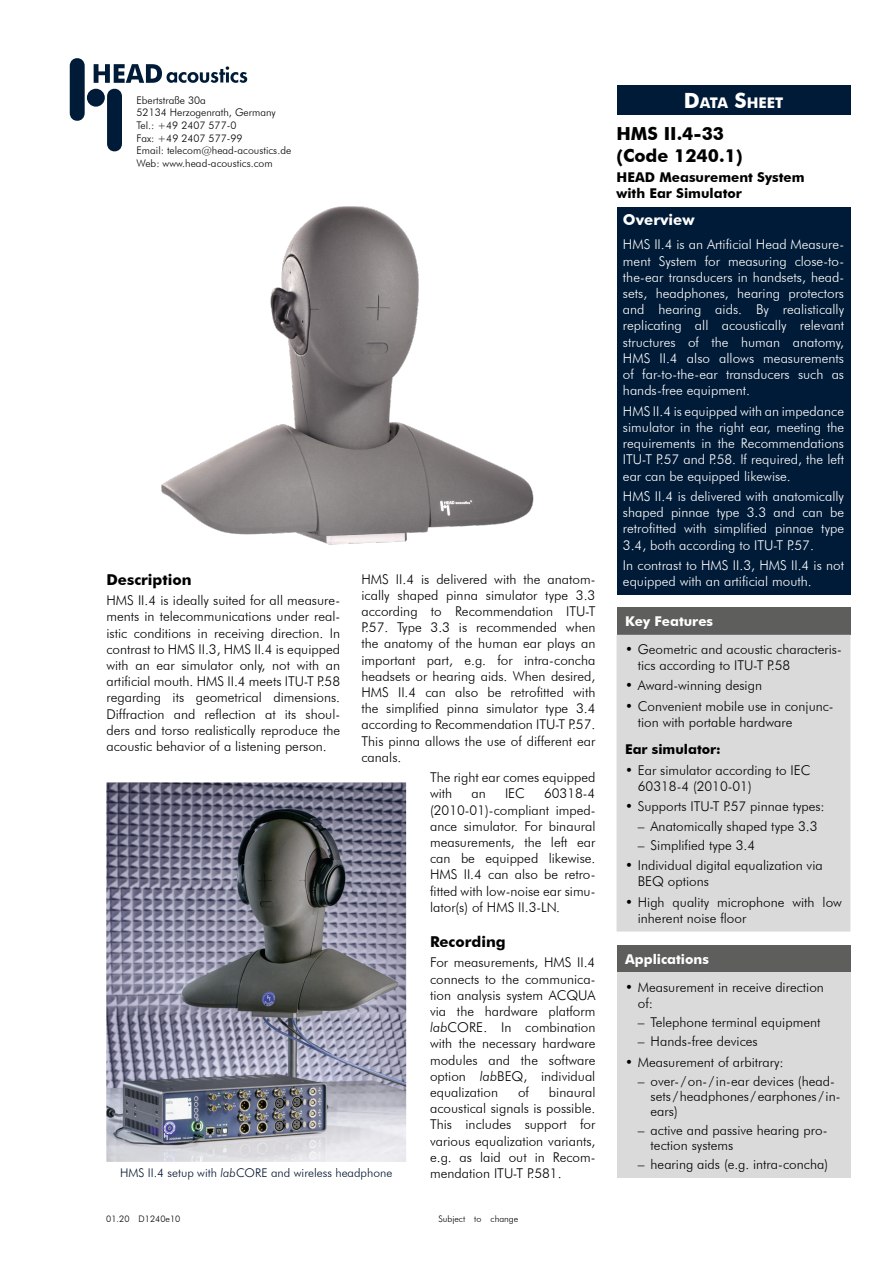
<style>
.page{position:relative;width:893px;height:1263px;background:#fff}
.page>*{position:absolute;margin:0;border:0;box-sizing:border-box;transform-origin:0 0}
.t1{font:700 18px/21.6px "Futura BT";color:#000}
.t2{font:700 15px "Futura BT";color:#000}
.t3{font:700 15px "Futura BT";color:#fff}
.t4{font:700 14.7px "Futura BT";color:#fff}
.t5{font:300 13.5px/16.2px "Futura BT";color:#000}
.t6{font:300 13.5px/16.2px "Futura BT";color:#fff;text-align:justify}
.t7{font:700 13.5px/16.2px "Futura BT";color:#000}
.t8{font:700 13.5px "Futura BT";color:#fff}
.t9{font:300 12px "Futura BT";color:#00142e}
.t10{font:300 10.5px/12.6px "Futura BT";color:#000}
.t11{font:300 9px "Futura BT";color:#000}
.s1{font-size:21px}
.s2{font-style:italic}
</style>
<div class="page">
<div style="left:616px;top:85px;width:234px;height:30px;background:#001b37"></div>
<svg style="left:70px;top:58px;width:15px;height:63px"></svg>
<div style="left:87px;top:89px;width:18px;height:18px;background:#001b37;border-radius:50%"></div>
<svg style="left:94px;top:64px;width:153px;height:87px"></svg>
<img style="left:161px;top:206px;width:373px;height:339px">
<img style="left:106px;top:782px;width:300px;height:380px">
<div style="left:617px;top:207px;width:233px;height:388px;background:#001b37"></div>
<div style="left:617px;top:945px;width:233px;height:28px;background:#5e5e5d"></div>
<div style="left:617px;top:973px;width:233px;height:205px;background:#dadada"></div>
<div style="left:616px;top:607px;width:234px;height:28px;background:#5e5e5d"></div>
<div style="left:616px;top:635px;width:234px;height:296px;background:#dadada"></div>
<p class="t4" style="left:684px;top:94px;width:101px"><span class="s1">D</span>ATA <span class="s1">S</span>HEET</p>
<p class="t10" style="left:137px;top:94px;width:156px">Ebertstraße 30a<br>52134 Herzogenrath, Germany<br>Tel.: +49 2407 577-0<br>Fax: +49 2407 577-99<br>Email: telecom@head-acoustics.de<br>Web: www.head-acoustics.com</p>
<h1 class="t1" style="left:616px;top:123px;width:127px">HMS II.4-33 (Code 1240.1)</h1>
<p class="t7" style="left:616px;top:169px;width:190px">HEAD Measurement System with Ear Simulator</p>
<p class="t3" style="left:623px;top:210px;width:73px">Overview</p>
<p class="t6" style="left:623px;top:236px;width:223px;text-align:left">HMS II.4 is an Artificial Head Measure&shy;ment System for measuring close-to&shy;the-ear transducers in handsets, head&shy;sets, headphones, hearing protectors and hearing aids. By realistically replicating all acoustically relevant structures of the human anatomy, HMS II.4 also allows measurements of far-to-the-ear transducers such as hands-free equipment.</p>
<p class="t6" style="left:623px;top:403px;width:223px">HMS II.4 is equipped with an impedance simulator in the right ear, meeting the requirements in the Recommendations ITU-T P.57 and P.58. If required, the left ear can be equipped likewise.</p>
<p class="t6" style="left:623px;top:488px;width:223px">HMS II.4 is delivered with anatomically shaped pinnae type 3.3 and can be retrofitted with simplified pinnae type 3.4, both according to ITU-T P.57.</p>
<p class="t6" style="left:623px;top:557px;width:223px">In contrast to HMS II.3, HMS II.4 is not</p>
<p class="t5" style="left:361px;top:570px;width:235px;text-align:justify">HMS II.4 is delivered with the anatom&shy;ically shaped pinna simulator type 3.3 according to Recommendation ITU-T P.57. Type 3.3 is recommended when the anatomy of the human ear plays an important part, e.g. for intra-concha headsets or hearing aids. When desired, HMS II.4 can also be retrofitted with the simplified pinna simulator type 3.4 according to Recommendation ITU-T P.57.<br>This pinna allows the use of different ear canals.</p>
<p class="t5" style="left:430px;top:769px;width:167px">The right ear comes equipped with</p>
<p class="t2" style="left:106px;top:570px;width:87px">Description</p>
<p class="t6" style="left:623px;top:573px;width:190px">equipped with an artificial mouth.</p>
<p class="t5" style="left:106px;top:592px;width:235px;text-align:justify">HMS II.4 is ideally suited for all measure&shy;ments in telecommunications under real&shy;istic conditions in receiving direction. In contrast to HMS II.3, HMS II.4 is equipped with an ear simulator only, not with an artificial mouth. HMS II.4 meets ITU-T P.58 regarding its geometrical dimensions.<br>Diffraction and reflection at its shoul&shy;ders and torso realistically reproduce the acoustic behavior of a listening person.</p>
<p class="t8" style="left:625px;top:613px;width:90px">Key Features</p>
<p class="t5" style="left:638px;top:640px;width:206px;text-indent:-13px">• Geometric and acoustic characteris&shy;tics according to ITU-T P.58</p>
<p class="t5" style="left:625px;top:677px;width:138px">• Award-winning design</p>
<p class="t5" style="left:638px;top:698px;width:197px;text-indent:-13px">• Convenient mobile use in conjunc&shy;tion with portable hardware</p>
<p class="t7" style="left:625px;top:741px;width:97px">Ear simulator:</p>
<p class="t5" style="left:638px;top:761px;width:174px;text-indent:-13px">• Ear simulator according to IEC<br>60318‑4 (2010-01)</p>
<p class="t5" style="left:625px;top:798px;width:201px">• Supports ITU-T P.57 pinnae types:</p>
<p class="t5" style="left:638px;top:817px;width:181px">– Anatomically shaped type 3.3</p>
<p class="t5" style="left:638px;top:837px;width:119px">– Simplified type 3.4</p>
<p class="t5" style="left:638px;top:857px;width:186px;text-indent:-13px">• Individual digital equalization via<br>BEQ options</p>
<p class="t5" style="left:638px;top:894px;width:206px;text-indent:-13px">• High quality microphone with low inherent noise floor</p>
<p class="t5" style="left:430px;top:785px;width:167px;text-align:justify;text-indent:114px">60318-4 (2010-01)-compliant imped&shy;ance simulator. For binaural measurements, the left ear can be equipped likewise.<br>HMS II.4 can also be retro&shy;fitted with low-noise ear simu&shy;lator(s) of HMS II.3-LN.</p>
<p class="t2" style="left:430px;top:932px;width:77px">Recording</p>
<p class="t5" style="left:430px;top:954px;width:167px;text-align:justify">For measurements, HMS II.4 connects to the communica&shy;tion analysis system ACQUA via the hardware platform <span class="s2">lab</span>CORE. In combination with the necessary hardware modules and the software option <span class="s2">lab</span>BEQ, individual equalization</p>
<p class="t5" style="left:471px;top:785px;width:16px">an</p>
<p class="t5" style="left:505px;top:785px;width:21px">IEC</p>
<p class="t8" style="left:625px;top:951px;width:85px">Applications</p>
<p class="t5" style="left:638px;top:978px;width:188px;text-indent:-13px">• Measurement in receive direction of:</p>
<p class="t5" style="left:638px;top:1014px;width:184px">– Telephone terminal equipment</p>
<p class="t5" style="left:638px;top:1033px;width:121px">– Hands-free devices</p>
<p class="t5" style="left:625px;top:1054px;width:160px">• Measurement of arbitrary:</p>
<p class="t5" style="left:651px;top:1073px;width:191px;line-height:15px;text-indent:-13px">– over- /on- / in-ear devices (head&shy;sets /headphones / earphones / in&shy;ears)</p>
<p class="t5" style="left:651px;top:1123px;width:178px;line-height:15px;text-indent:-13px">– active and passive hearing pro&shy;tection systems</p>
<p class="t5" style="left:638px;top:1156px;width:192px">– hearing aids (e.g. intra-concha)</p>
<p class="t5" style="left:518px;top:1084px;width:13px">of</p>
<p class="t5" style="left:430px;top:1084px;width:167px;text-align:justify;text-indent:119px">binaural acoustical signals is possible.<br>This includes support for various equalization variants, e.g. as laid out in Recom-</p>
<p class="t9" style="left:120px;top:1165px;width:274px">HMS II.4 setup with <span class="s2">lab</span>CORE and wireless headphone</p>
<p class="t5" style="left:430px;top:1165px;width:133px">mendation ITU‑T P.581.</p>
<p class="t11" style="left:106px;top:1213px;width:76px">01.20 D1240e10</p>
<p class="t11" style="left:438px;top:1213px;width:81px">Subject to change</p>
</div>
